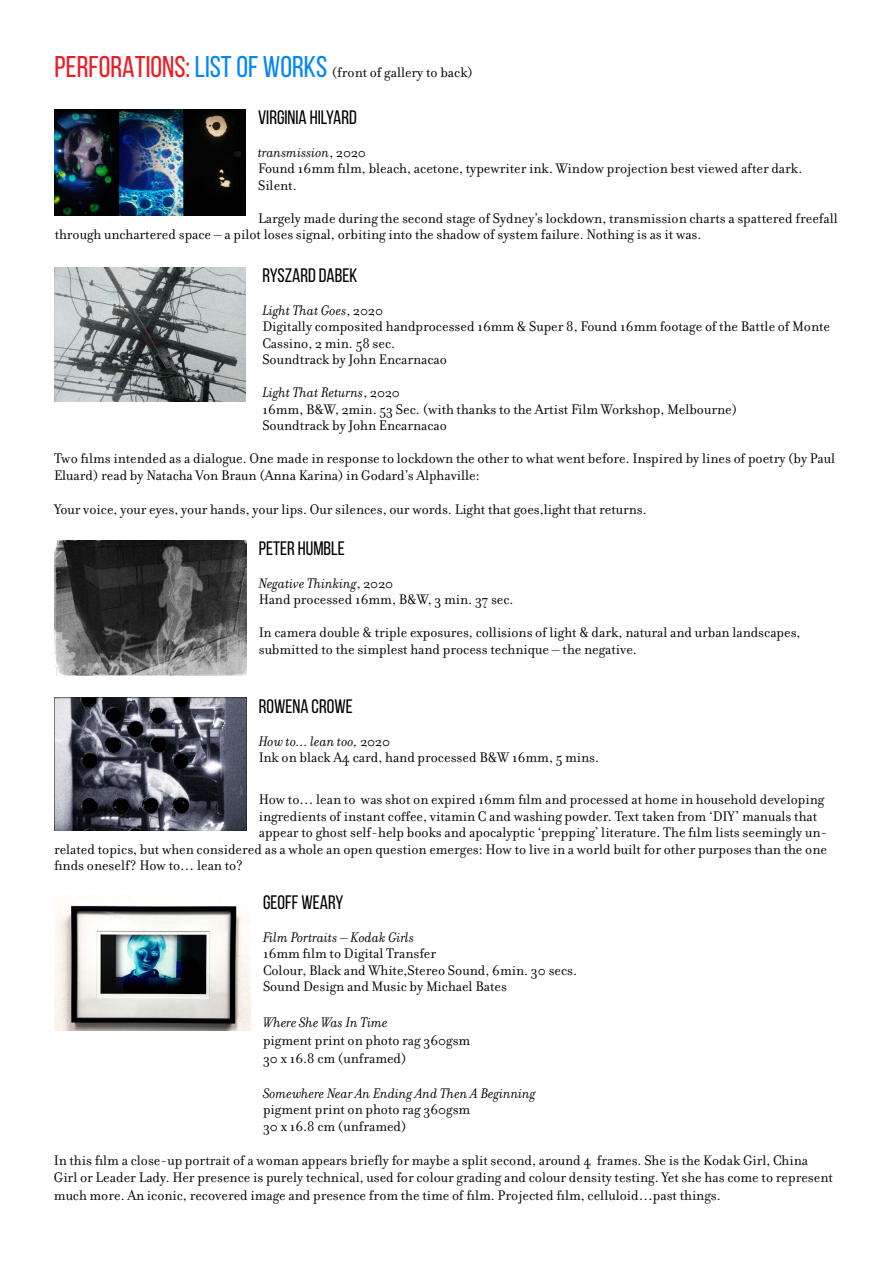
<style>
.page{position:relative;width:893px;height:1263px;background:#fff}
.page>*{position:absolute;margin:0;border:0;box-sizing:border-box;transform-origin:0 0}
.t1{font:19.5px "Bebas Neue";color:#000}
.t2{font:15px/16.5px "Filosofia OT";color:#000}
.t3{font:italic 15px "Filosofia OT";color:#000}
.s1{font-family:"Bebas Neue";font-size:30px;color:#ed1c24}
.s2{font-family:"Bebas Neue";font-size:30px;color:#0486f5}
.s3{font-style:italic}
</style>
<div class="page">
<img style="left:54px;top:109px;width:191px;height:107px">
<img style="left:55px;top:698px;width:191px;height:132px">
<img style="left:55px;top:540px;width:191px;height:135px">
<img style="left:55px;top:900px;width:195px;height:131px">
<img style="left:54px;top:267px;width:191px;height:134px">
<p class="t2" style="left:55px;top:64px;width:420px"><span class="s1">PERFORATIONS:</span> <span class="s2">LIST OF WORKS</span> (front of gallery to back)</p>
<h1 class="t1" style="left:258px;top:106px;width:100px">VIRGINIA HILYARD</h1>
<p class="t2" style="left:258px;top:144px;width:546px"><span class="s3">transmission</span>, 2020<br>Found 16mm film, bleach, acetone, typewriter ink. Window projection best viewed after dark.<br>Silent.</p>
<p class="t2" style="left:55px;top:210px;width:785px;text-indent:203px">Largely made during the second stage of Sydney’s lockdown, transmission charts a spattered freefall through unchartered space – a pilot loses signal, orbiting into the shadow of system failure. Nothing is as it was.</p>
<h1 class="t1" style="left:262px;top:264px;width:97px">RYSZARD DABEK</h1>
<p class="t2" style="left:262px;top:302px;width:569px"><span class="s3">Light That Goes</span>, 2020<br>Digitally composited handprocessed 16mm &amp; Super 8, Found 16mm footage of the Battle of Monte Cassino, 2 min. 58 sec.<br>Soundtrack by John Encarnacao</p>
<p class="t2" style="left:262px;top:384px;width:476px"><span class="s3">Light That Returns</span>, 2020<br>16mm, B&amp;W, 2min. 53 Sec. (with thanks to the Artist Film Workshop, Melbourne)<br>Soundtrack by John Encarnacao</p>
<p class="t2" style="left:54px;top:450px;width:783px">Two films intended as a dialogue. One made in response to lockdown the other to what went before. Inspired by lines of poetry (by Paul<br>Eluard) read by Natacha Von Braun (Anna Karina) in Godard’s Alphaville:</p>
<p class="t2" style="left:54px;top:501px;width:594px">Your voice, your eyes, your hands, your lips. Our silences, our words. Light that goes,light that returns.</p>
<h1 class="t1" style="left:259px;top:537px;width:87px">PETER HUMBLE</h1>
<p class="t2" style="left:259px;top:575px;width:256px"><span class="s3">Negative Thinking</span>, 2020<br>Hand processed 16mm, B&amp;W, 3 min. 37 sec.</p>
<p class="t2" style="left:259px;top:624px;width:543px">In camera double &amp; triple exposures, collisions of light &amp; dark, natural and urban landscapes, submitted to the simplest hand process technique – the negative.</p>
<h1 class="t1" style="left:259px;top:695px;width:95px">ROWENA CROWE</h1>
<p class="t2" style="left:259px;top:733px;width:342px"><span class="s3">How to... lean too,</span> 2020<br>Ink on black A4 card, hand processed B&amp;W 16mm, 5 mins.</p>
<p class="t2" style="left:259px;top:791px;width:567px">How to… lean to was shot on expired 16mm film and processed at home in household developing</p>
<p class="t2" style="left:259px;top:808px;width:560px">ingredients of instant coffee, vitamin C and washing powder. Text taken from ‘DIY’ manuals that</p>
<p class="t2" style="left:259px;top:824px;width:570px">appear to ghost self-help books and apocalyptic ‘prepping’ literature. The film lists seemingly un-</p>
<p class="t2" style="left:54px;top:841px;width:774px">related topics, but when considered as a whole an open question emerges: How to live in a world built for other purposes than the one</p>
<p class="t2" style="left:54px;top:857px;width:191px">finds oneself? How to… lean to?</p>
<h1 class="t1" style="left:263px;top:891px;width:82px">GEOFF WEARY</h1>
<p class="t3" style="left:263px;top:929px;width:153px">Film Portraits – Kodak Girls</p>
<p class="t2" style="left:263px;top:945px;width:316px">16mm film to Digital Transfer<br>Colour, Black and White,Stereo Sound, 6min. 30 secs.<br>Sound Design and Music by Michael Bates</p>
<p class="t3" style="left:263px;top:1014px;width:126px">Where She Was In Time</p>
<p class="t2" style="left:263px;top:1032px;width:209px;line-height:18px">pigment print on photo rag 360gsm<br>30 x 16.8 cm (unframed)</p>
<p class="t3" style="left:263px;top:1085px;width:274px">Somewhere Near An Ending And Then A Beginning</p>
<p class="t2" style="left:263px;top:1101px;width:209px">pigment print on photo rag 360gsm<br>30 x 16.8 cm (unframed)</p>
<p class="t2" style="left:54px;top:1152px;width:780px">In this film a close-up portrait of a woman appears briefly for maybe a split second, around 4 frames. She is the Kodak Girl, China<br>Girl or Leader Lady. Her presence is purely technical, used for colour grading and colour density testing. Yet she has come to represent</p>
<p class="t2" style="left:54px;top:1187px;width:668px">much more. An iconic, recovered image and presence from the time of film. Projected film, celluloid…past things.</p>
</div>
